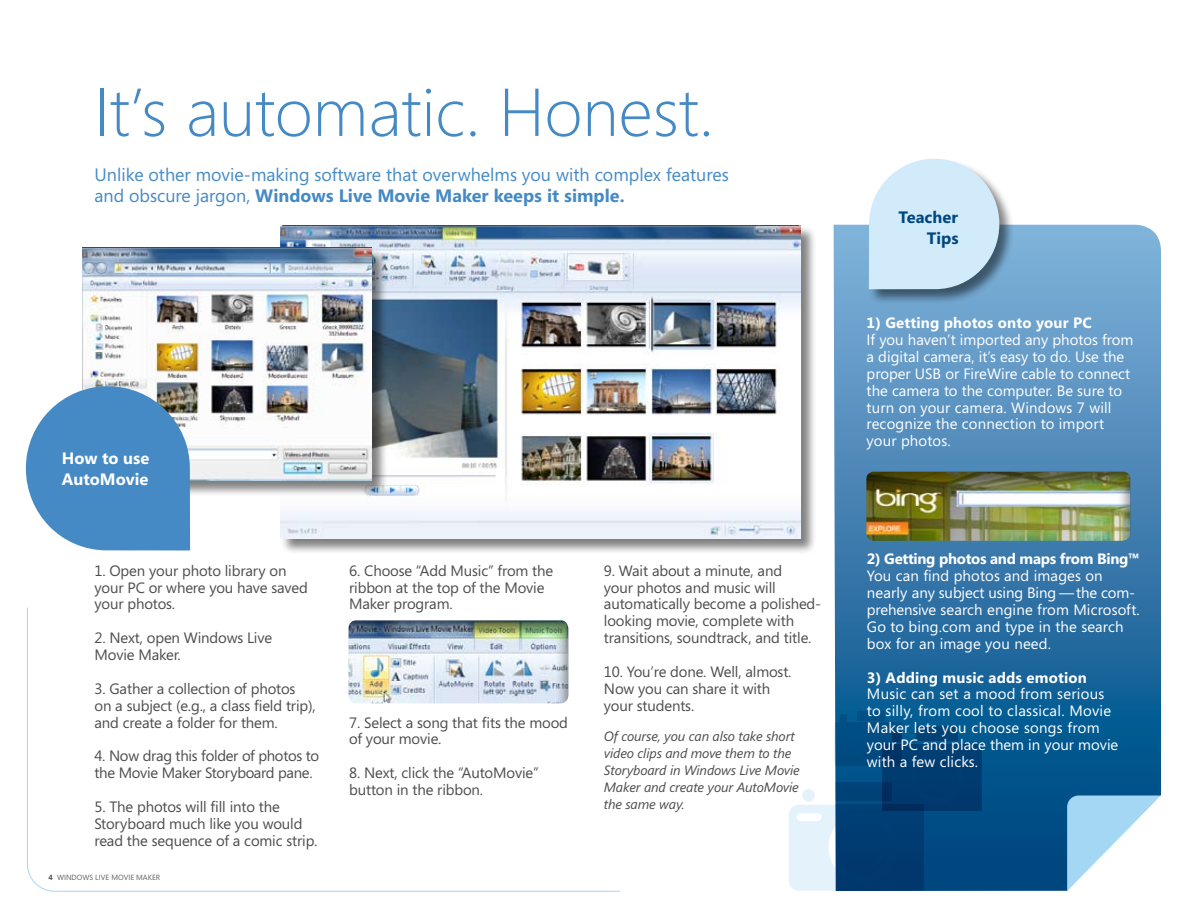
<style>
.page{position:relative;width:1188px;height:918px;background:#fff}
.page>*{position:absolute;margin:0;border:0;box-sizing:border-box;transform-origin:0 0}
.t1{font:300 67.5px "Segoe";color:#458ac4}
.t2{font:18px/21px "Segoe";color:#458ac4}
.t3{font:700 16.5px/21px "Segoe";color:#fff}
.t4{font:700 16.5px/21px "Segoe";color:#00467f;text-align:right}
.t5{font:15px/16.8px "Segoe";letter-spacing:-.01em;color:#4d4d4f}
.t6{font:15px/16.8px "Segoe";letter-spacing:.01em;color:#fff}
.t7{font:700 15px "Segoe";letter-spacing:.01em;color:#fff}
.t8{font:700 15px "Segoe";letter-spacing:-.02em;color:#fff}
.t9{font:italic 13.5px/16.8px "Segoe";letter-spacing:-.01em;color:#4d4d4f}
.t10{font:7.5px "Segoe";color:#636467}
.s1{font-weight:700}
.s2{font-weight:700;color:#4d4d4f}
</style>
<div class="page">
<svg style="left:834px;top:224px;width:327px;height:667px;background:#3f7fb0"></svg>
<svg style="left:789px;top:712px;width:193px;height:179px;background:#3a6e98"></svg>
<svg style="left:27px;top:607px;width:593px;height:285px"></svg>
<svg style="left:996px;top:741px;width:14px;height:12px"></svg>
<svg style="left:1050px;top:781px;width:111px;height:110px"></svg>
<div style="left:348px;top:617px;width:221px;height:87px;background:#000;opacity:.4"></div>
<div style="left:280px;top:225px;width:537px;height:329px;background:#000;opacity:.5"></div>
<img style="left:280px;top:225px;width:521px;height:313px">
<div style="left:82px;top:248px;width:306px;height:249px;background:#000;opacity:.5"></div>
<img style="left:82px;top:248px;width:290px;height:233px">
<svg style="left:26px;top:386px;width:164px;height:165px;background:#5f98c8"></svg>
<div style="left:868px;top:158px;width:147px;height:147px;background:#000;opacity:.5"></div>
<svg style="left:869px;top:159px;width:130px;height:130px;background:#cee6f4"></svg>
<div style="left:865px;top:470px;width:265px;height:72px;background:#000;opacity:.4"></div>
<h1 class="t1" style="left:94px;top:73px;width:621px">It’s automatic. Honest.</h1>
<p class="t2" style="left:94px;top:164px;width:636px">Unlike other movie-making software that overwhelms you with complex features and obscure jargon, <span class="s1">Windows Live Movie Maker keeps it simple.</span></p>
<p class="t3" style="left:62px;top:448px;width:89px">How to use<br>AutoMovie</p>
<p class="t5" style="left:94px;top:562px;width:215px">1. Open your photo library on your PC or where you have saved your photos.</p>
<p class="t5" style="left:94px;top:630px;width:179px">2. N ext, open Windows Live<br>Movie Maker.</p>
<p class="t5" style="left:94px;top:680px;width:223px">3. Gather a collection of photos on a subject (e.g., a class field trip), and create a folder for them.</p>
<p class="t5" style="left:94px;top:748px;width:226px">4. Now drag this folder of photos to the Movie Maker Storyboard pane.</p>
<p class="t5" style="left:94px;top:798px;width:225px">5. The photos will fill into the<br>Storyboard much like you would read the sequence of a comic strip.</p>
<p class="t10" style="left:49px;top:873px;width:113px"><span class="s2">4</span> Wi ndows Live Movi e Maker</p>
<p class="t5" style="left:349px;top:562px;width:206px">6. Choose “Add Music” from the ribbon at the top of the Movie<br>Maker program.</p>
<p class="t5" style="left:349px;top:714px;width:220px">7. Select a song that fits the mood of your movie.</p>
<p class="t5" style="left:349px;top:765px;width:191px">8. N ext, click the “AutoMovie” button in the ribbon.</p>
<p class="t5" style="left:604px;top:562px;width:219px">9. Wait about a minute, and<br>your photos and music will automatically become a polished&shy;looking movie, complete with transitions, soundtrack, and title.</p>
<p class="t5" style="left:604px;top:663px;width:189px">10. You’re done. Well, almost.<br>N ow you can share it with your students.</p>
<p class="t9" style="left:604px;top:728px;width:197px">Of course, you can also take short video clips and move them to the<br>Storyboard in Windows Live Movie<br>Maker and create your AutoMovie the same way.</p>
<p class="t4" style="left:899px;top:207px;width:62px">Teacher<br>Tips</p>
<p class="t7" style="left:867px;top:314px;width:227px">1) Getting photos onto your PC</p>
<p class="t6" style="left:867px;top:332px;width:268px">If you haven’t imported any photos from a digital camera, it’s easy to do. Use the proper USB or FireWire cable to connect the camera to the computer. Be sure to turn on your camera. Windows 7 will recognize the connection to import your photos.</p>
<p class="t8" style="left:867px;top:551px;width:274px">2) Getting photos and maps from Bing™</p>
<p class="t6" style="left:867px;top:568px;width:275px">You can find photos and images on nearly any subject using Bing — the com&shy;prehensive search engine from Microsoft.<br>Go to bing.com and type in the search box for an image you need.</p>
<p class="t7" style="left:867px;top:669px;width:221px">3) Adding music adds emotion</p>
<p class="t6" style="left:867px;top:686px;width:253px">Music can set a mood from serious to silly, from cool to classical. Movie<br>Maker lets you choose songs from your PC and place them in your movie with a few clicks.</p>
</div>
